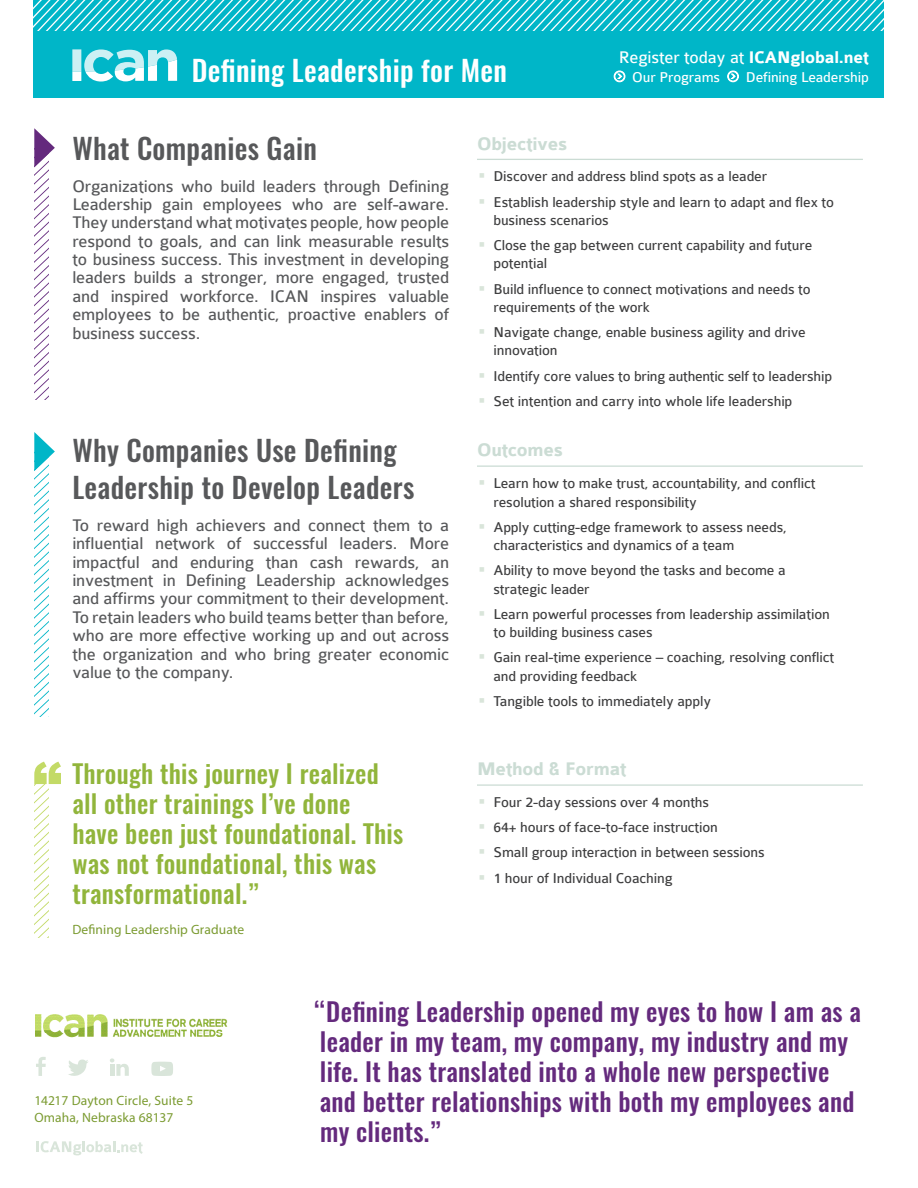
<style>
.page{position:relative;width:918px;height:1188px;background:#fff}
.page>*{position:absolute;margin:0;border:0;box-sizing:border-box;transform-origin:0 0}
.h2-tall_sans{font:500 28.5px/37.5px "Oswald";letter-spacing:.01em;color:#57585a}
.h2-tall_sans-2{font:500 28.5px "Oswald";letter-spacing:.01em;color:#fff}
.h3-_tall_sans-QUOTE{font:500 25.5px/30px "Oswald";letter-spacing:.01em;color:#642a7d}
.h3-_tall_sans-QUOTE-2{font:500 25.5px/30px "Oswald";letter-spacing:.01em;color:#91b53b}
.h3-colaborate_w_rule{font:700 19.5px "Colaborate";letter-spacing:-.01em;color:#cbdcd4}
.large_paragraph{font:18px/18.3px "Colaborate";letter-spacing:-.01em;color:#57585a;text-align:justify}
.large_paragraph-2{font:18px "Colaborate";letter-spacing:-.01em;color:#fff}
.t1{font:15.15px/18.3px "Colaborate";letter-spacing:-.01em;color:#3e3e3f}
.p-paragraph{font:15.15px "Colaborate";letter-spacing:-.01em;color:#fff}
.h6_captions{font:13.5px/16.5px "Myriad Pro";letter-spacing:.01em;color:#7b9b31}
.s1{font-weight:700}
.s2{color:#d9e5da}
</style>
<div class="page">
<svg style="left:68px;top:1059px;width:20px;height:17px"></svg>
<svg style="left:36px;top:1057px;width:10px;height:19px"></svg>
<svg style="left:110px;top:1058px;width:19px;height:18px"></svg>
<svg style="left:151px;top:1062px;width:22px;height:14px"></svg>
<svg style="left:36px;top:1141px;width:107px;height:14px"></svg>
<img style="left:35px;top:1014px;width:193px;height:24px">
<div style="left:34px;top:0;width:850px;height:98px;background:#00b6c8"></div>
<svg style="left:34px;top:0;width:850px;height:31px"></svg>
<svg style="left:72px;top:49px;width:105px;height:33px"></svg>
<svg style="left:614px;top:71px;width:11px;height:11px"></svg>
<svg style="left:727px;top:71px;width:12px;height:11px"></svg>
<hr style="left:477px;top:159px;width:386px;height:1px;background:#cbdcd4">
<hr style="left:477px;top:466px;width:386px;height:1px;background:#cbdcd4">
<svg style="left:34px;top:128px;width:21px;height:271px"></svg>
<svg style="left:34px;top:432px;width:21px;height:284px"></svg>
<hr style="left:477px;top:784px;width:386px;height:2px;background:#cbdcd4">
<svg style="left:34px;top:762px;width:27px;height:176px"></svg>
<p class="h2-tall_sans-2" style="left:192px;top:50px;width:317px">Defining Leadership for Men</p>
<p class="large_paragraph-2" style="left:619px;top:48px;width:252px">Register today at <span class="s1">ICANglobal.net</span></p>
<p class="p-paragraph" style="left:632px;top:69px;width:89px">Our Programs</p>
<p class="p-paragraph" style="left:746px;top:69px;width:124px">Defining Leadership</p>
<p class="h2-tall_sans" style="left:72px;top:130px;width:246px">What Companies Gain</p>
<p class="large_paragraph" style="left:72px;top:177px;width:378px">Organizations who build leaders through Defining Leadership gain employees who are self-aware.<br>They understand what motivates people, how people respond to goals, and can link measurable results to business success. This investment in developing leaders builds a stronger, more engaged, trusted and inspired workforce. ICAN inspires valuable employees to be authentic, proactive enablers of business success.</p>
<p class="h2-tall_sans" style="left:72px;top:432px;width:344px">Why Companies Use Defining<br>Leadership to Develop Leaders</p>
<p class="large_paragraph" style="left:72px;top:516px;width:378px">To reward high achievers and connect them to a influential network of successful leaders. More impactful and enduring than cash rewards, an investment in Defining Leadership acknowledges and affirms your commitment to their development.<br>To retain leaders who build teams better than before, who are more effective working up and out across the organization and who bring greater economic value to the company.</p>
<p class="h3-_tall_sans-QUOTE-2" style="left:72px;top:759px;width:332px">Through this journey I realized all other trainings I’ve done<br>have been just foundational. This was not foundational, this was transformational.”</p>
<p class="h6_captions" style="left:72px;top:921px;width:173px">Defining Leadership Graduate</p>
<p class="h3-colaborate_w_rule" style="left:477px;top:133px;width:92px">Objectives</p>
<p class="t1" style="left:478px;top:168px;width:290px"><span class="s2">▪</span> Discover and address blind spots as a leader</p>
<p class="t1" style="left:494px;top:193px;width:342px;text-indent:-15px"><span class="s2">▪</span> Establish leadership style and learn to adapt and flex to business scenarios</p>
<p class="t1" style="left:494px;top:236px;width:320px;text-indent:-15px"><span class="s2">▪</span> Close the gap between current capability and future potential</p>
<p class="t1" style="left:494px;top:280px;width:319px;text-indent:-15px"><span class="s2">▪</span> Build influence to connect motivations and needs to requirements of the work</p>
<p class="t1" style="left:494px;top:323px;width:314px;text-indent:-15px"><span class="s2">▪</span> Navigate change, enable business agility and drive innovation</p>
<p class="t1" style="left:478px;top:367px;width:355px"><span class="s2">▪</span> Identify core values to bring authentic self to leadership</p>
<p class="t1" style="left:478px;top:392px;width:315px"><span class="s2">▪</span> Set intention and carry into whole life leadership</p>
<p class="h3-colaborate_w_rule" style="left:477px;top:440px;width:88px">Outcomes</p>
<p class="t1" style="left:494px;top:474px;width:324px;text-indent:-15px"><span class="s2">▪</span> Learn how to make trust, accountability, and conflict resolution a shared responsibility</p>
<p class="t1" style="left:494px;top:518px;width:295px;text-indent:-15px"><span class="s2">▪</span> Apply cutting-edge framework to assess needs, characteristics and dynamics of a team</p>
<p class="t1" style="left:494px;top:561px;width:294px;text-indent:-15px"><span class="s2">▪</span> Ability to move beyond the tasks and become a strategic leader</p>
<p class="t1" style="left:494px;top:605px;width:338px;text-indent:-15px"><span class="s2">▪</span> Learn powerful processes from leadership assimilation to building business cases</p>
<p class="t1" style="left:494px;top:648px;width:342px;text-indent:-15px"><span class="s2">▪</span> Gain real-time experience – coaching, resolving conflict and providing feedback</p>
<p class="t1" style="left:478px;top:692px;width:234px"><span class="s2">▪</span> Tangible tools to immediately apply</p>
<p class="h3-colaborate_w_rule" style="left:477px;top:759px;width:151px">Method &amp; Format</p>
<p class="t1" style="left:478px;top:793px;width:232px"><span class="s2">▪</span> Four 2-day sessions over 4 months</p>
<p class="t1" style="left:478px;top:819px;width:241px"><span class="s2">▪</span> 64+ hours of face-to-face instruction</p>
<p class="t1" style="left:478px;top:844px;width:288px"><span class="s2">▪</span> Small group interaction in between sessions</p>
<p class="t1" style="left:478px;top:869px;width:196px"><span class="s2">▪</span> 1 hour of Individual Coaching</p>
<p class="h6_captions" style="left:34px;top:1092px;width:160px">14217 Dayton Circle, Suite 5<br>Omaha, Nebraska 68137</p>
<p class="h3-_tall_sans-QUOTE" style="left:314px;top:997px;width:548px">“Defining Leadership opened my eyes to how I am as a leader in my team, my company, my industry and my life. It has translated into a whole new perspective and better relationships with both my employees and my clients.”</p>
</div>
